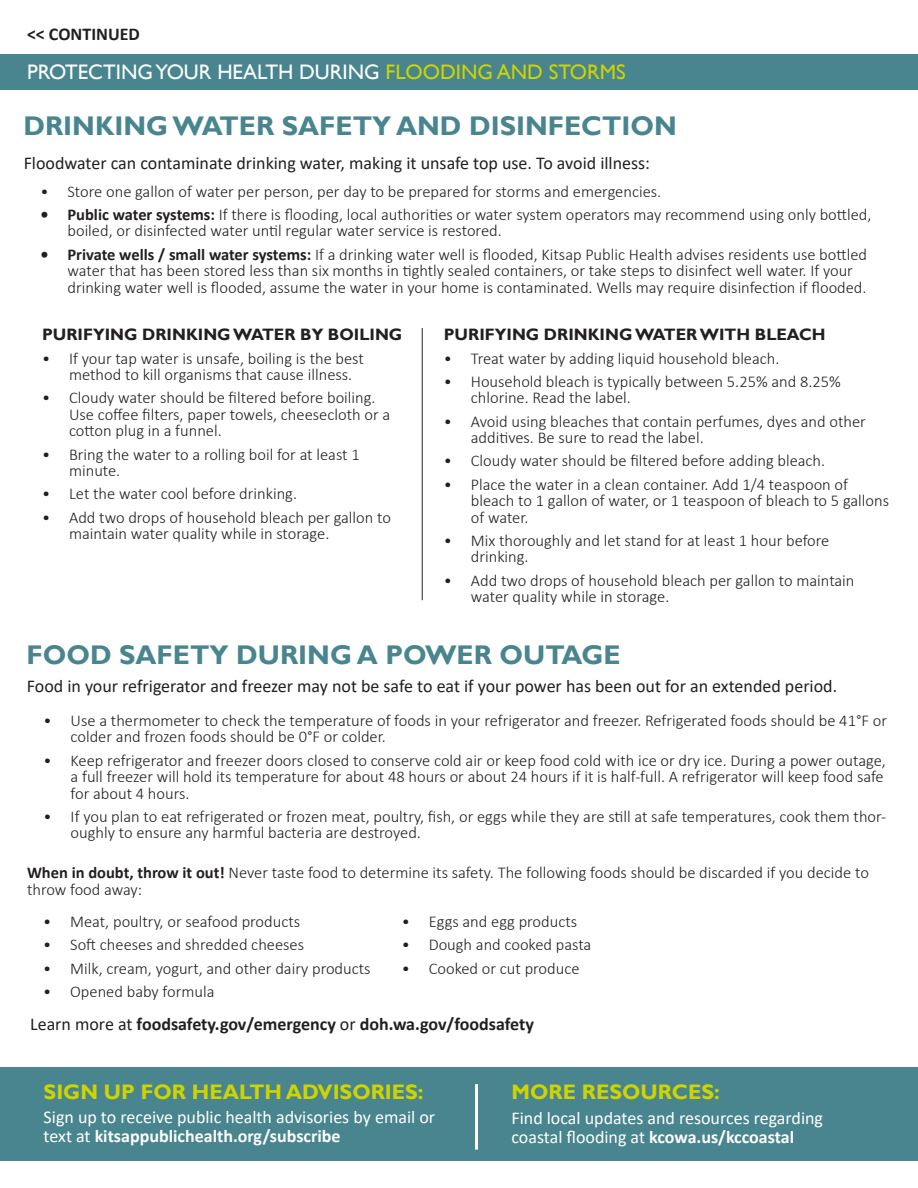
<style>
.page{position:relative;width:918px;height:1188px;background:#fff}
.page>*{position:absolute;margin:0;border:0;box-sizing:border-box;transform-origin:0 0}
.t1{font:700 27px "Gill Sans";color:#48858e}
.t2{font:21px "Gill Sans";color:#fff}
.t3{font:700 21px "Gill Sans";color:#cfd400}
.t4{font:18px "Calibri";color:#231f20}
.t5{font:18px/19.5px "Calibri";color:#fff}
.t6{font:700 18px "Calibri";color:#231f20}
.t7{font:300 16.5px/16.5px "Calibri";color:#231f20}
.t8{font:700 16.5px "Gill Sans";color:#231f20}
.s1{color:#cfd400}
.s2{font-weight:700}
.s3{font-weight:400}
</style>
<div class="page">
<div style="left:0;top:54px;width:918px;height:36px;background:#48858e"></div>
<hr style="left:422px;top:328px;width:1px;height:272px;background:#231f20">
<div style="left:0;top:1067px;width:918px;height:94px;background:#48858e"></div>
<hr style="left:475px;top:1084px;width:3px;height:66px;background:#fff">
<p class="t6" style="left:27px;top:22px;width:114px">&lt;&lt; CONTINUED</p>
<p class="t2" style="left:27px;top:59px;width:600px">PROTECTING YOUR HEALTH DURING <span class="s1">FLOODING AND STORMS</span></p>
<p class="t1" style="left:23px;top:109px;width:655px">DRINKING WATER SAFETY AND DISINFECTION</p>
<p class="t4" style="left:24px;top:151px;width:628px">Floodwater can contaminate drinking water, making it unsafe top use. To avoid illness:</p>
<p class="t7" style="left:40px;top:183px;width:622px">• Store one gallon of water per person, per day to be prepared for storms and emergencies.</p>
<p class="t7" style="left:68px;top:206px;width:806px;text-indent:-27px"><span class="s2">• Public water systems:</span> If there is flooding, local authorities or water system operators may recommend using only bottled, boiled, or disinfected water until regular water service is restored.</p>
<p class="t7" style="left:68px;top:246px;width:801px;text-indent:-27px"><span class="s2">• Private wells / small water systems:</span> If a drinking water well is flooded, Kitsap Public Health advises residents use bottled water that has been stored less than six months in tightly sealed containers, or take steps to disinfect well water. If your drinking water well is flooded, assume the water in your home is contaminated. Wells may require disinfection if flooded.</p>
<p class="t8" style="left:42px;top:325px;width:362px">PURIFYING DRINKING WATER BY BOILING</p>
<p class="t7" style="left:69px;top:350px;width:296px;text-indent:-27px">• If your tap water is unsafe, boiling is the best method to kill organisms that cause illness.</p>
<p class="t7" style="left:69px;top:390px;width:323px;text-indent:-27px">• Cloudy water should be filtered before boiling.<br>Use coffee filters, paper towels, cheesecloth or a cotton plug in a funnel.</p>
<p class="t7" style="left:69px;top:446px;width:292px;text-indent:-27px">• Bring the water to a rolling boil for at least 1 minute.</p>
<p class="t7" style="left:42px;top:486px;width:257px">• Let the water cool before drinking.</p>
<p class="t7" style="left:69px;top:509px;width:323px;text-indent:-27px">• Add two drops of household bleach per gallon to maintain water quality while in storage.</p>
<p class="t8" style="left:444px;top:325px;width:383px">PURIFYING DRINKING WATER WITH BLEACH</p>
<p class="t7" style="left:444px;top:350px;width:337px">• Treat water by adding liquid household bleach.</p>
<p class="t7" style="left:471px;top:373px;width:372px;text-indent:-27px">• Household bleach is typically between 5.25% and 8.25% chlorine. Read the label.</p>
<p class="t7" style="left:471px;top:413px;width:397px;text-indent:-27px">• Avoid using bleaches that contain perfumes, dyes and other additives. Be sure to read the label.</p>
<p class="t7" style="left:444px;top:453px;width:383px">• Cloudy water should be filtered before adding bleach.</p>
<p class="t7" style="left:471px;top:476px;width:420px;text-indent:-27px">• Place the water in a clean container. Add 1/4 teaspoon of bleach to 1 gallon of water, or 1 teaspoon of bleach to 5 gallons of water.</p>
<p class="t7" style="left:471px;top:532px;width:360px;text-indent:-27px">• Mix thoroughly and let stand for at least 1 hour before drinking.</p>
<p class="t7" style="left:471px;top:572px;width:385px;text-indent:-27px">• Add two drops of household bleach per gallon to maintain water quality while in storage.</p>
<p class="t1" style="left:27px;top:638px;width:596px">FOOD SAFETY DURING A POWER OUTAGE</p>
<p class="t4" style="left:27px;top:674px;width:812px">Food in your refrigerator and freezer may not be safe to eat if your power has been out for an extended period.</p>
<p class="t7" style="left:71px;top:712px;width:818px;text-indent:-27px">• Use a thermometer to check the temperature of foods in your refrigerator and freezer. Refrigerated foods should be 41°F or colder and frozen foods should be 0°F or colder.</p>
<p class="t7" style="left:71px;top:752px;width:817px;text-indent:-27px">• Keep refrigerator and freezer doors closed to conserve cold air or keep food cold with ice or dry ice. During a power outage, a full freezer will hold its temperature for about 48 hours or about 24 hours if it is half-full. A refrigerator will keep food safe for about 4 hours.</p>
<p class="t7" style="left:71px;top:808px;width:817px;text-indent:-27px">• If you plan to eat refrigerated or frozen meat, poultry, fish, or eggs while they are still at safe temperatures, cook them thor&shy;oughly to ensure any harmful bacteria are destroyed.</p>
<p class="t7" style="left:27px;top:865px;width:843px"><span class="s2">When in doubt, throw it out!</span> Never taste food to determine its safety. The following foods should be discarded if you decide to throw food away:</p>
<p class="t7" style="left:43px;top:913px;width:259px">• Meat, poultry, or seafood products</p>
<p class="t7" style="left:43px;top:937px;width:262px">• Soft cheeses and shredded cheeses</p>
<p class="t7" style="left:43px;top:960px;width:329px">• Milk, cream, yogurt, and other dairy products</p>
<p class="t7" style="left:43px;top:983px;width:173px">• Opened baby formula</p>
<p class="t7" style="left:402px;top:913px;width:177px">• Eggs and egg products</p>
<p class="t7" style="left:402px;top:937px;width:191px">• Dough and cooked pasta</p>
<p class="t7" style="left:402px;top:960px;width:179px">• Cooked or cut produce</p>
<p class="t6" style="left:30px;top:1011px;width:505px"><span class="s3">Learn more at</span> foodsafety.gov/emergency <span class="s3">or</span> doh.wa.gov/foodsafety</p>
<p class="t3" style="left:44px;top:1079px;width:381px">SIGN UP FOR HEALTH ADVISORIES:</p>
<p class="t5" style="left:44px;top:1107px;width:393px">Sign up to receive public health advisories by email or text at <span class="s2">kitsappublichealth.org/subscribe</span></p>
<p class="t3" style="left:512px;top:1079px;width:210px">MORE RESOURCES:</p>
<p class="t5" style="left:512px;top:1107px;width:313px">Find local updates and resources regarding coastal flooding at <span class="s2">kcowa.us/kccoastal</span></p>
</div>
